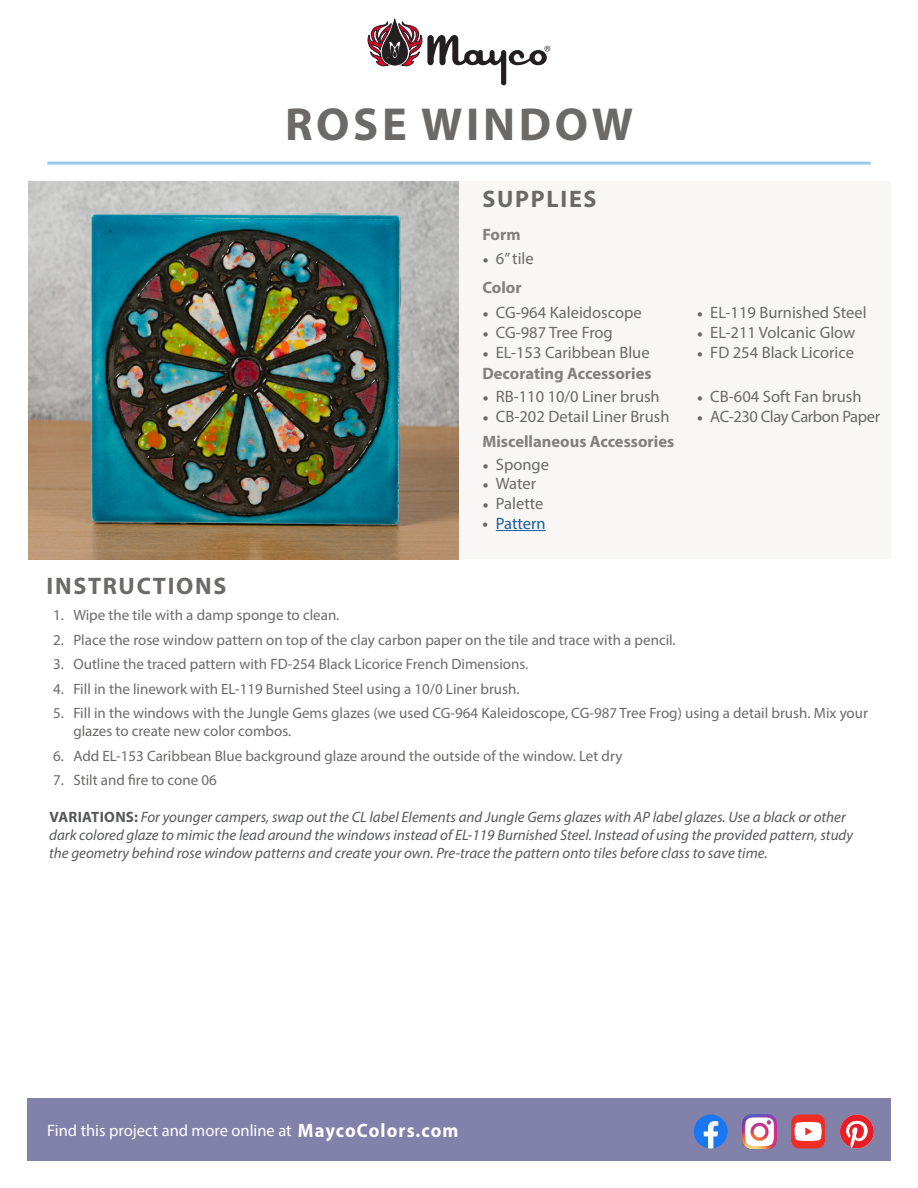
<style>
.page{position:relative;width:918px;height:1188px;background:#fff}
.page>*{position:absolute;margin:0;border:0;box-sizing:border-box;transform-origin:0 0}
.t1{font:700 46.5px "Myriad Pro";letter-spacing:.08em;color:#6b6a69}
.t2{font:700 24px "Myriad Pro";letter-spacing:.07em;color:#6b6a69}
.t3{font:700 19.5px "Myriad Pro";letter-spacing:.06em;color:#fff;scale:.95 1}
.t4{font:16.5px "Myriad Pro";color:#6b6a69}
.t5{font:700 16.5px "Myriad Pro";color:#83807f}
.t6{font:16.5px "Myriad Pro";color:#fff}
.t7{font:700 16.5px "Myriad Pro";color:#827f7e}
.t8{font:16.5px "Myriad Pro";letter-spacing:-.025em;color:#6b6a69}
.t9{font:16.5px "Myriad Pro";color:#175d9e}
.t10{font:15px/18px "Myriad Pro";color:#6b6a69}
.t11{font:italic 15px/18px "Myriad Pro";color:#57585a}
.s1{font-family:"Minion Pro"}
.s2{font-weight:700;color:#6b6a69}
.s3{font-weight:700;font-style:normal}
</style>
<div class="page">
<div style="left:427px;top:181px;width:464px;height:378px;background:#f9f6f6"></div>
<hr style="left:496px;top:530px;width:50px;height:1px;background:#175d9e">
<img style="left:28px;top:181px;width:431px;height:378px">
<div style="left:27px;top:1099px;width:864px;height:62px;background:#8181aa"></div>
<svg style="left:368px;top:19px;width:182px;height:66px"></svg>
<hr style="left:47px;top:162px;width:824px;height:3px;background:#97cbeb">
<svg style="left:694px;top:1115px;width:34px;height:33px"></svg>
<svg style="left:840px;top:1115px;width:34px;height:33px"></svg>
<div style="left:791px;top:1115px;width:34px;height:33px;background:#ee2e22;border-radius:8px"></div>
<svg style="left:795px;top:1122px;width:27px;height:19px"></svg>
<img style="left:742px;top:1115px;width:34px;height:33px">
<p class="t1" style="left:285px;top:94px;width:349px">ROSE WINDOW</p>
<p class="t2" style="left:47px;top:571px;width:181px">INSTRUCTIONS</p>
<p class="t2" style="left:483px;top:183px;width:115px">SUPPLIES</p>
<p class="t5" style="left:482px;top:224px;width:40px">Form</p>
<p class="t4" style="left:482px;top:249px;width:53px"><span class="s1">•</span> 6” tile</p>
<p class="t5" style="left:482px;top:277px;width:41px">Color</p>
<p class="t4" style="left:482px;top:303px;width:161px"><span class="s1">•</span> CG-964 Kaleidoscope</p>
<p class="t4" style="left:482px;top:322px;width:132px"><span class="s1">•</span> CG-987 Tree Frog</p>
<p class="t4" style="left:482px;top:342px;width:169px"><span class="s1">•</span> EL-153 Caribbean Blue</p>
<p class="t5" style="left:482px;top:362px;width:171px">Decorating Accessories</p>
<p class="t4" style="left:482px;top:387px;width:179px"><span class="s1">•</span> RB-110 10/0 Liner brush</p>
<p class="t4" style="left:482px;top:406px;width:189px"><span class="s1">•</span> CB-202 Detail Liner Brush</p>
<p class="t7" style="left:482px;top:431px;width:193px">Miscellaneous Accessories</p>
<p class="t4" style="left:482px;top:454px;width:68px"><span class="s1">•</span> Sponge</p>
<p class="t4" style="left:482px;top:474px;width:55px"><span class="s1">•</span> Water</p>
<p class="t4" style="left:482px;top:493px;width:63px"><span class="s1">•</span> Palette</p>
<p class="t9" style="left:482px;top:513px;width:65px"><span class="s2">•</span> Pattern</p>
<p class="t4" style="left:697px;top:303px;width:171px"><span class="s1">•</span> EL-119 Burnished Steel</p>
<p class="t4" style="left:697px;top:322px;width:160px"><span class="s1">•</span> EL-211 Volcanic Glow</p>
<p class="t4" style="left:697px;top:342px;width:159px"><span class="s1">•</span> FD 254 Black Licorice</p>
<p class="t4" style="left:697px;top:387px;width:166px"><span class="s1">•</span> CB-604 Soft Fan brush</p>
<p class="t8" style="left:697px;top:406px;width:185px"><span class="s1">•</span> AC-230 Clay Carbon Paper</p>
<p class="t10" style="left:53px;top:606px;width:288px">1. Wipe the tile with a damp sponge to clean.</p>
<p class="t10" style="left:53px;top:631px;width:624px">2. Place the rose window pattern on top of the clay carbon paper on the tile and trace with a pencil.</p>
<p class="t10" style="left:53px;top:655px;width:477px">3. Outline the traced pattern with FD-254 Black Licorice French Dimensions.</p>
<p class="t10" style="left:53px;top:680px;width:468px">4. Fill in the linework with EL-119 Burnished Steel using a 10/0 Liner brush.</p>
<p class="t10" style="left:73px;top:704px;width:796px;text-indent:-20px">5. Fill in the windows with the Jungle Gems glazes (we used CG-964 Kaleidoscope, CG-987 Tree Frog) using a detail brush. Mix your glazes to create new color combos.</p>
<p class="t10" style="left:53px;top:746px;width:571px">6. Add EL-153 Caribbean Blue background glaze around the outside of the window. Let dry</p>
<p class="t10" style="left:53px;top:771px;width:165px">7. Stilt and fire to cone 06</p>
<p class="t11" style="left:49px;top:807px;width:805px"><span class="s3">VARIATIONS:</span> For younger campers, swap out the CL label Elements and Jungle Gems glazes with AP label glazes. Use a black or other dark colored glaze to mimic the lead around the windows instead of EL-119 Burnished Steel. Instead of using the provided pattern, study the geometry behind rose window patterns and create your own. Pre-trace the pattern onto tiles before class to save time.</p>
<p class="t6" style="left:47px;top:1120px;width:246px">Find this project and more online at</p>
<p class="t3" style="left:298px;top:1118px;width:171px">MaycoColors.com</p>
</div>
